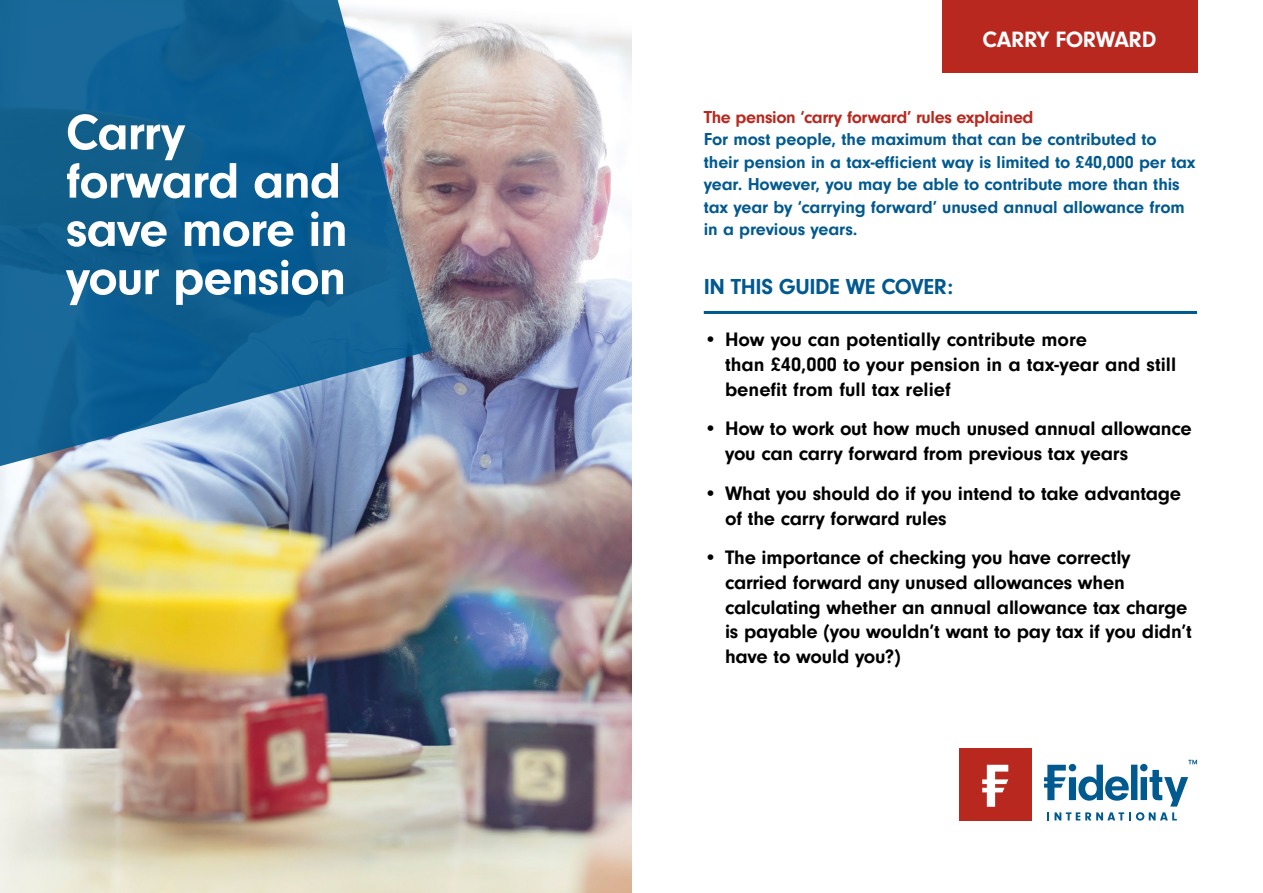
<style>
.page{position:relative;width:1263px;height:893px;background:#fff}
.page>*{position:absolute;margin:0;border:0;box-sizing:border-box;transform-origin:0 0}
.t1{font:700 51.75px/48.3px "Neuzeit Gro";letter-spacing:-.02em;color:#fff}
.t2{font:700 23.1px "Neuzeit Gro";letter-spacing:-.02em;color:#fff}
.t3{font:700 22.5px "Neuzeit Gro";letter-spacing:-.02em;color:#00598f}
.t4{font:700 20.25px/24.8px "Neuzeit Gro";letter-spacing:-.01em;color:#000}
.t5{font:700 18px/22.5px "Neuzeit Gro";letter-spacing:-.005em;color:#00598f}
.t6{font:700 18px "Neuzeit Gro";letter-spacing:-.02em;color:#b8281f}
</style>
<div class="page">
<img style="left:0;top:14px;width:631px;height:879px">
<div style="left:959px;top:748px;width:72px;height:73px;background:#b8281f"></div>
<svg style="left:982px;top:765px;width:26px;height:42px"></svg>
<svg style="left:1044px;top:760px;width:153px;height:61px"></svg>
<div style="left:942px;top:0;width:255px;height:72px;background:#b8281f"></div>
<hr style="left:704px;top:311px;width:493px;height:3px;background:#00598f">
<svg style="left:0;top:0;width:432px;height:476px;background:#30729e"></svg>
<h1 class="t1" style="left:66px;top:109px;width:283px">Carry forward and save more in your pension</h1>
<p class="t2" style="left:982px;top:27px;width:175px">CARRY FORWARD</p>
<p class="t6" style="left:704px;top:107px;width:331px">The pension ‘carry forward’ rules explained</p>
<p class="t5" style="left:704px;top:128px;width:493px">For most people, the maximum that can be contributed to their pension in a tax-efficient way is limited to £40,000 per tax year. However, you may be able to contribute more than this tax year by ‘carrying forward’ unused annual allowance from in a previous years.</p>
<p class="t3" style="left:704px;top:274px;width:251px">IN THIS GUIDE WE COVER:</p>
<p class="t4" style="left:725px;top:327px;width:453px;text-indent:-21px">• How you can potentially contribute more<br>than £40,000 to your pension in a tax-year and still benefit from full tax relief</p>
<p class="t4" style="left:725px;top:417px;width:468px;text-indent:-21px">• How to work out how much unused annual allowance you can carry forward from previous tax years</p>
<p class="t4" style="left:725px;top:481px;width:457px;text-indent:-21px">• What you should do if you intend to take advantage of the carry forward rules</p>
<p class="t4" style="left:725px;top:545px;width:468px;text-indent:-21px">• The importance of checking you have correctly carried forward any unused allowances when calculating whether an annual allowance tax charge is payable (you wouldn’t want to pay tax if you didn’t have to would you?)</p>
</div>
